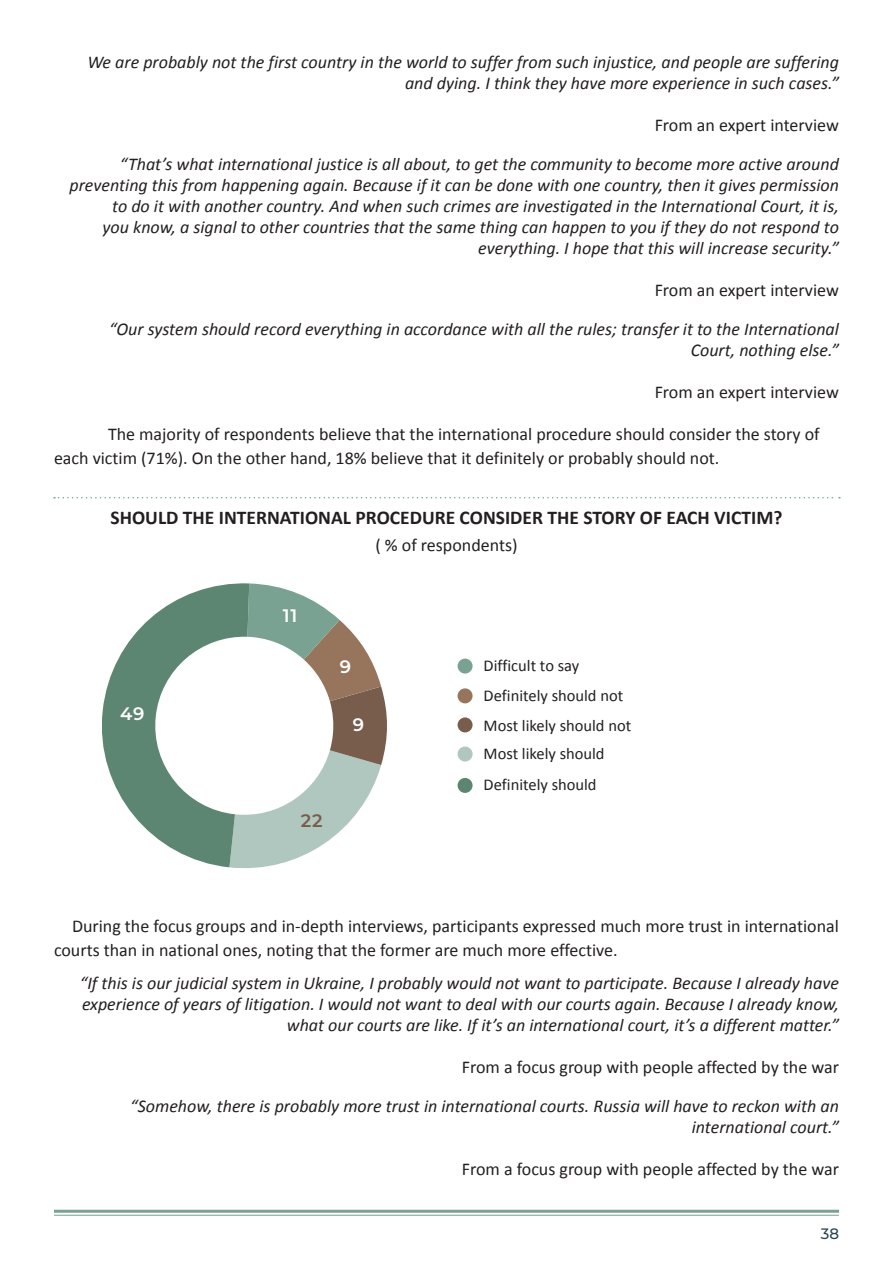
<style>
.page{position:relative;width:893px;height:1263px;background:#fff}
.page>*{position:absolute;margin:0;border:0;box-sizing:border-box;transform-origin:0 0}
.Підпис_графіка-діаграми_з_лінією{font:700 19.5px "Calibri";color:#231f20}
.Left_Основний_текст_Italic{font:italic 18px/21px "Calibri";color:#231f20;text-align:right}
.Текст{font:18px/24px "Calibri";color:#231f20}
.Left_Основний_текст_Right{font:18px "Calibri";color:#231f20}
.у{font:18px "Calibri";color:#231f20}
.Light_числа_на_графіках{font:600 18px "Montserrat";color:#fff}
.Dark_числа_на_графіках{font:600 18px "Montserrat";color:#785d4c}
.категорії_графіку{font:16.5px "Calibri";color:#231f20}
.t1{font:500 15px "Montserrat";color:#2a4354}
</style>
<div class="page">
<hr style="left:54px;top:1210px;width:785px;height:3px;background:#79a292">
<hr style="left:54px;top:1215px;width:785px;height:1px;background:#79a292">
<svg style="left:54px;top:497px;width:786px;height:1px"></svg>
<svg style="left:102px;top:583px;width:285px;height:286px"></svg>
<div style="left:458px;top:688px;width:15px;height:15px;background:#97755c;border-radius:50%"></div>
<div style="left:458px;top:658px;width:15px;height:15px;background:#79a292;border-radius:50%"></div>
<div style="left:458px;top:717px;width:15px;height:15px;background:#785d4c;border-radius:50%"></div>
<div style="left:458px;top:746px;width:15px;height:15px;background:#b0c7bf;border-radius:50%"></div>
<div style="left:458px;top:778px;width:15px;height:15px;background:#5c8672;border-radius:50%"></div>
<p class="Left_Основний_текст_Italic" style="left:87px;top:51px;width:753px">We are probably not the first country in the world to suffer from such injustice, and people are suffering and dying. I think they have more experience in such cases.”</p>
<p class="Left_Основний_текст_Right" style="left:655px;top:114px;width:186px">From an expert interview</p>
<p class="Left_Основний_текст_Italic" style="left:70px;top:153px;width:771px">“That’s what international justice is all about, to get the community to become more active around preventing this from happening again. Because if it can be done with one country, then it gives permission to do it with another country. And when such crimes are investigated in the International Court, it is,<br>you know, a signal to other countries that the same thing can happen to you if they do not respond to everything. I hope that this will increase security.”</p>
<p class="Left_Основний_текст_Right" style="left:655px;top:279px;width:186px">From an expert interview</p>
<p class="Left_Основний_текст_Italic" style="left:109px;top:318px;width:731px">“Our system should record everything in accordance with all the rules; transfer it to the International<br>Court, nothing else.”</p>
<p class="Left_Основний_текст_Right" style="left:655px;top:381px;width:186px">From an expert interview</p>
<p class="Текст" style="left:54px;top:422px;width:767px;text-indent:54px">The majority of respondents believe that the international procedure should consider the story of each victim (71%). On the other hand, 18% believe that it definitely or probably should not.</p>
<p class="Підпис_графіка-діаграми_з_лінією" style="left:111px;top:505px;width:673px">SHOULD THE INTERNATIONAL PROCEDURE CONSIDER THE STORY OF EACH VICTIM?</p>
<p class="у" style="left:375px;top:534px;width:144px">( % of respondents)</p>
<p class="Light_числа_на_графіках" style="left:120px;top:700px;width:26px">49</p>
<p class="Light_числа_на_графіках" style="left:283px;top:603px;width:16px">11</p>
<p class="Light_числа_на_графіках" style="left:340px;top:654px;width:13px">9</p>
<p class="Light_числа_на_графіках" style="left:353px;top:712px;width:13px">9</p>
<p class="Dark_числа_на_графіках" style="left:301px;top:807px;width:23px">22</p>
<p class="категорії_графіку" style="left:484px;top:655px;width:97px">Difficult to say</p>
<p class="категорії_графіку" style="left:484px;top:685px;width:141px">Definitely should not</p>
<p class="категорії_графіку" style="left:484px;top:715px;width:149px">Most likely should not</p>
<p class="категорії_графіку" style="left:484px;top:743px;width:122px">Most likely should</p>
<p class="категорії_графіку" style="left:484px;top:774px;width:114px">Definitely should</p>
<p class="Текст" style="left:54px;top:914px;width:786px;text-indent:18px">During the focus groups and in-depth interviews, participants expressed much more trust in international courts than in national ones, noting that the former are much more effective.</p>
<p class="Left_Основний_текст_Italic" style="left:80px;top:972px;width:761px">“If this is our judicial system in Ukraine, I probably would not want to participate. Because I already have experience of years of litigation. I would not want to deal with our courts again. Because I already know, what our courts are like. If it’s an international court, it’s a different matter.”</p>
<p class="Left_Основний_текст_Right" style="left:462px;top:1056px;width:379px">From a focus group with people affected by the war</p>
<p class="Left_Основний_текст_Italic" style="left:130px;top:1095px;width:710px">“Somehow, there is probably more trust in international courts. Russia will have to reckon with an international court.”</p>
<p class="Left_Основний_текст_Right" style="left:462px;top:1158px;width:379px">From a focus group with people affected by the war</p>
<p class="t1" style="left:821px;top:1223px;width:20px">38</p>
</div>
